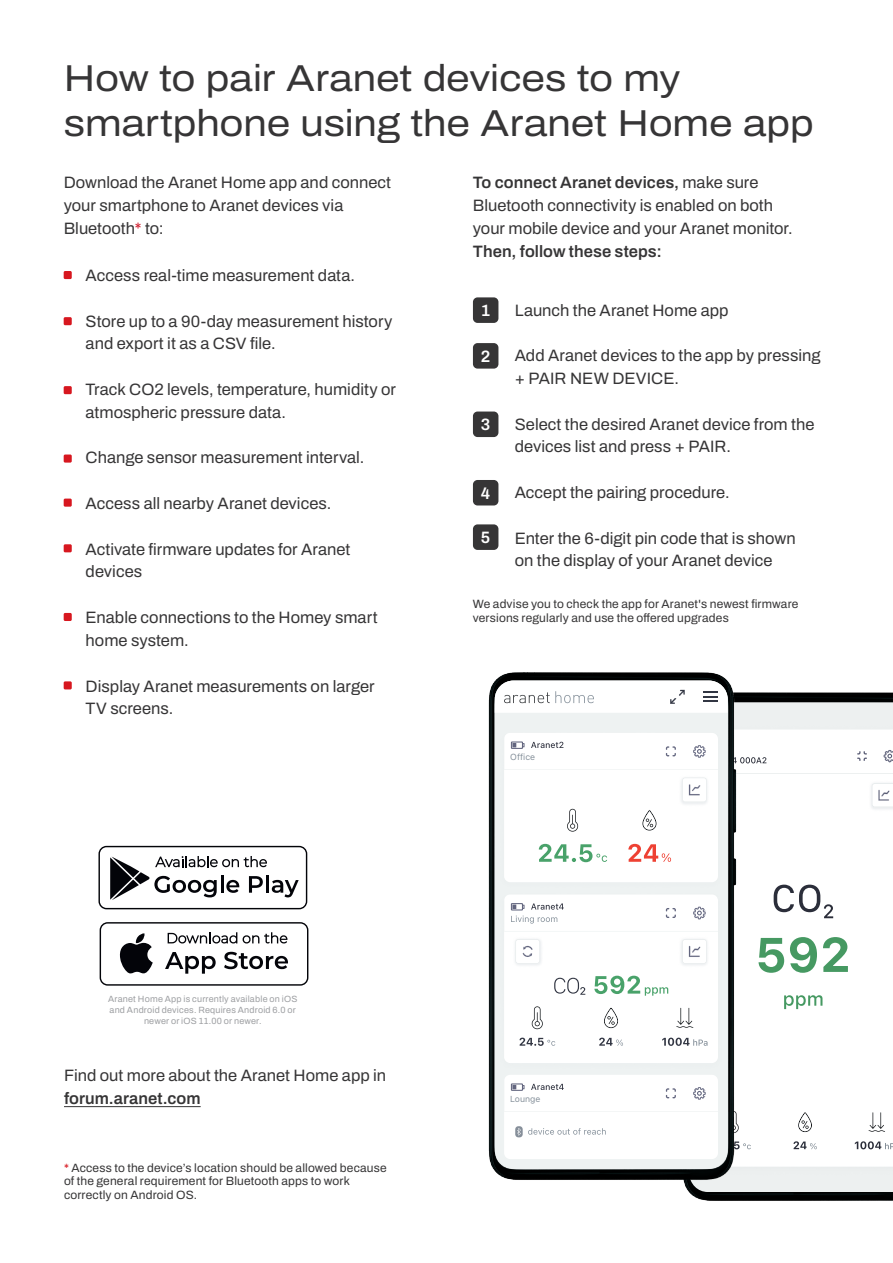
<style>
.page{position:relative;width:893px;height:1263px;background:#fff}
.page>*{position:absolute;margin:0;border:0;box-sizing:border-box;transform-origin:0 0}
.t1{font:37.5px/45px "Archivo Semi Expanded";letter-spacing:-.005em;color:#363536}
.t2{font:16.5px/22.8px "Archivo";color:#363536}
.t3{font:600 16.5px "Archivo";color:#363536}
.t4{font:600 16.5px "Archivo";color:#fff}
.t5{font:12px/13.5px "Archivo";letter-spacing:.015em;color:#363536}
.t6{font:9px/10.8px "Archivo";letter-spacing:.025em;color:#9d9fa2;text-align:center}
.t7{font:8.7px "SF Pro Text";color:#85909a}
.s1{color:#d01e2e}
.s2{font-weight:600}
.s3{color:#d7171f}
</style>
<div class="page">
<hr style="left:64px;top:1106px;width:137px;height:1px;background:#363536">
<div style="left:473px;top:297px;width:25px;height:26px;background:#363536;border-radius:5px"></div>
<div style="left:473px;top:343px;width:25px;height:26px;background:#363536;border-radius:5px"></div>
<div style="left:473px;top:411px;width:25px;height:26px;background:#363536;border-radius:5px"></div>
<div style="left:473px;top:480px;width:25px;height:25px;background:#363536;border-radius:5px"></div>
<div style="left:473px;top:524px;width:25px;height:26px;background:#363536;border-radius:5px"></div>
<svg style="left:100px;top:922px;width:208px;height:64px"></svg>
<svg style="left:98px;top:846px;width:209px;height:63px"></svg>
<div style="left:64px;top:271px;width:8px;height:8px;background:#d7171f"></div>
<div style="left:64px;top:317px;width:8px;height:8px;background:#d7171f"></div>
<div style="left:64px;top:386px;width:8px;height:8px;background:#d7171f"></div>
<div style="left:64px;top:454px;width:8px;height:9px;background:#d7171f"></div>
<div style="left:64px;top:499px;width:8px;height:8px;background:#d7171f"></div>
<div style="left:64px;top:544px;width:8px;height:8px;background:#d7171f"></div>
<div style="left:64px;top:613px;width:8px;height:8px;background:#d7171f"></div>
<div style="left:64px;top:681px;width:8px;height:8px;background:#d7171f"></div>
<img style="left:829px;top:692px;width:64px;height:509px">
<div style="left:829px;top:702px;width:64px;height:490px;background:#edf0f0"></div>
<svg style="left:829px;top:729px;width:64px;height:438px"></svg>
<svg style="left:869px;top:1112px;width:16px;height:20px"></svg>
<svg style="left:855px;top:1141px;width:38px;height:8px"></svg>
<hr style="left:699px;top:773px;width:194px;height:1px;background:#edf0f0">
<svg style="left:878px;top:744px;width:15px;height:24px"></svg>
<div style="left:850px;top:744px;width:24px;height:24px;background:#fff;border-radius:2px"></div>
<svg style="left:857px;top:751px;width:10px;height:10px"></svg>
<svg style="left:829px;top:885px;width:4px;height:33px"></svg>
<svg style="left:829px;top:937px;width:19px;height:36px"></svg>
<img style="left:869px;top:781px;width:24px;height:30px">
<svg style="left:872px;top:783px;width:21px;height:24px"></svg>
<img style="left:488px;top:672px;width:341px;height:529px">
<div style="left:495px;top:680px;width:233px;height:489px;background:#eef2f2;border-radius:19px"></div>
<svg style="left:495px;top:680px;width:233px;height:33px;background:#f0f0f0"></svg>
<div style="left:504px;top:733px;width:214px;height:149px;background:#fff;border-radius:6px"></div>
<img style="left:681px;top:781px;width:1px;height:21px">
<svg style="left:682px;top:777px;width:52px;height:30px"></svg>
<svg style="left:567px;top:809px;width:11px;height:23px"></svg>
<svg style="left:642px;top:810px;width:14px;height:20px"></svg>
<svg style="left:504px;top:733px;width:262px;height:37px"></svg>
<svg style="left:539px;top:844px;width:68px;height:18px"></svg>
<svg style="left:628px;top:844px;width:43px;height:18px"></svg>
<div style="left:504px;top:894px;width:214px;height:169px;background:#fff;border-radius:6px"></div>
<svg style="left:504px;top:894px;width:213px;height:30px"></svg>
<svg style="left:515px;top:939px;width:25px;height:25px"></svg>
<svg style="left:682px;top:939px;width:25px;height:25px"></svg>
<svg style="left:554px;top:978px;width:31px;height:17px"></svg>
<svg style="left:594px;top:976px;width:74px;height:20px"></svg>
<svg style="left:532px;top:1006px;width:11px;height:23px"></svg>
<svg style="left:519px;top:1038px;width:36px;height:8px"></svg>
<svg style="left:604px;top:1007px;width:14px;height:21px"></svg>
<svg style="left:599px;top:1038px;width:24px;height:8px"></svg>
<svg style="left:676px;top:1008px;width:17px;height:20px"></svg>
<svg style="left:662px;top:1038px;width:45px;height:8px"></svg>
<div style="left:504px;top:1075px;width:214px;height:84px;background:#fff;border-radius:6px"></div>
<svg style="left:504px;top:1083px;width:214px;height:29px"></svg>
<div style="left:515px;top:1126px;width:8px;height:11px;background:#868f9a;border-radius:3px"></div>
<svg style="left:517px;top:1128px;width:4px;height:7px"></svg>
<svg style="left:528px;top:1128px;width:78px;height:7px"></svg>
<h1 class="t1" style="left:64px;top:55px;width:752px">How to pair Aranet devices to my smartphone using the Aranet Home app</h1>
<p class="t2" style="left:64px;top:171px;width:329px">Download the Aranet Home app and connect your smartphone to Aranet devices via<br>Bluetooth<span class="s1">*</span> to:</p>
<p class="t2" style="left:86px;top:264px;width:271px">Access real-time measurement data.</p>
<p class="t2" style="left:86px;top:310px;width:308px">Store up to a 90-day measurement history and export it as a CSV file.</p>
<p class="t2" style="left:86px;top:378px;width:312px">Track CO2 levels, temperature, humidity or atmospheric pressure data.</p>
<p class="t2" style="left:86px;top:446px;width:280px">Change sensor measurement interval.</p>
<p class="t2" style="left:86px;top:492px;width:247px">Access all nearby Aranet devices.</p>
<p class="t2" style="left:86px;top:538px;width:266px">Activate firmware updates for Aranet devices</p>
<p class="t2" style="left:86px;top:606px;width:293px">Enable connections to the Homey smart home system.</p>
<p class="t2" style="left:86px;top:674px;width:291px">Display Aranet measurements on larger<br>TV screens.</p>
<p class="t2" style="left:473px;top:171px;width:321px"><span class="s2">To connect Aranet devices,</span> make sure<br>Bluetooth connectivity is enabled on both your mobile device and your Aranet monitor.</p>
<p class="t3" style="left:473px;top:239px;width:191px">Then, follow these steps:</p>
<p class="t4" style="left:481px;top:298px;width:11px">1</p>
<p class="t4" style="left:481px;top:344px;width:11px">2</p>
<p class="t4" style="left:481px;top:412px;width:11px">3</p>
<p class="t4" style="left:481px;top:481px;width:11px">4</p>
<p class="t4" style="left:481px;top:525px;width:11px">5</p>
<p class="t2" style="left:515px;top:298px;width:215px">Launch the Aranet Home app</p>
<p class="t2" style="left:515px;top:344px;width:307px">Add Aranet devices to the app by pressing + PAIR NEW DEVICE.</p>
<p class="t2" style="left:515px;top:412px;width:301px">Select the desired Aranet device from the devices list and press + PAIR.</p>
<p class="t2" style="left:515px;top:481px;width:216px">Accept the pairing procedure.</p>
<p class="t2" style="left:515px;top:526px;width:283px">Enter the 6-digit pin code that is shown on the display of your Aranet device</p>
<p class="t5" style="left:473px;top:596px;width:327px;line-height:14.4px">We advise you to check the app for Aranet's newest firmware versions regularly and use the offered upgrades</p>
<p class="t7" style="left:510px;top:751px;width:26px">Office</p>
<p class="t6" style="left:108px;top:994px;width:191px">Aranet Home App is currently available on iOS and Android devices. Requires Android 6.0 or newer or iOS 11.00 or newer.</p>
<p class="t2" style="left:64px;top:1064px;width:324px">Find out more about the Aranet Home app in</p>
<p class="t3" style="left:64px;top:1086px;width:138px">forum.aranet.com</p>
<p class="t5" style="left:64px;top:1161px;width:324px"><span class="s3">*</span> Access to the device’s location should be allowed because of the general requirement for Bluetooth apps to work correctly on Android OS.</p>
<p class="t7" style="left:510px;top:1094px;width:32px">Lounge</p>
</div>
